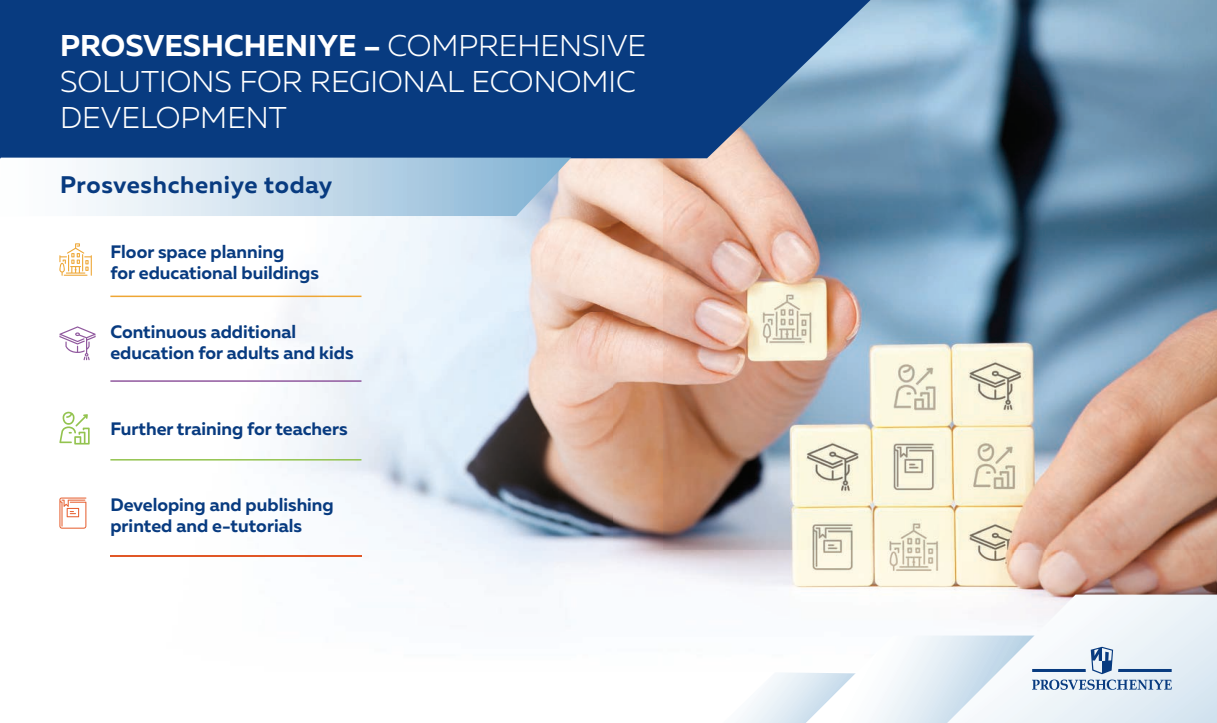
<style>
.page{position:relative;width:1217px;height:723px;background:#fff}
.page>*{position:absolute;margin:0;border:0;box-sizing:border-box;transform-origin:0 0}
.t1{font:300 30px/36px "Muller";color:#fff}
.t2{font:700 24px "Muller";letter-spacing:.03em;color:#083b80}
.t3{font:700 18px/21px "Muller";color:#083b80}
.s1{font-weight:700}
</style>
<div class="page">
<img style="left:662px;top:0;width:554px;height:594px">
<img style="left:110px;top:158px;width:501px;height:154px">
<img style="left:611px;top:158px;width:51px;height:392px">
<img style="left:407px;top:312px;width:205px;height:238px">
<svg style="left:0;top:0;width:870px;height:158px;background:#144586"></svg>
<svg style="left:0;top:158px;width:571px;height:58px"></svg>
<hr style="left:110px;top:296px;width:251px;height:1px;background:#eea634">
<hr style="left:110px;top:380px;width:251px;height:2px;background:#90589e">
<hr style="left:110px;top:459px;width:251px;height:1px;background:#93c34f">
<svg style="left:59px;top:243px;width:33px;height:33px"></svg>
<svg style="left:59px;top:326px;width:37px;height:34px"></svg>
<svg style="left:59px;top:497px;width:27px;height:32px"></svg>
<svg style="left:59px;top:412px;width:31px;height:32px"></svg>
<img style="left:253px;top:550px;width:962px;height:44px">
<img style="left:110px;top:555px;width:251px;height:2px">
<svg style="left:740px;top:594px;width:476px;height:129px"></svg>
<h1 class="t1" style="left:60px;top:27px;width:587px"><span class="s1">PROSVESHCHENIYE –</span> COMPREHENSIVE<br>SOLUTIONS FOR REGIONAL ECONOMIC<br>DEVELOPMENT</h1>
<h2 class="t2" style="left:60px;top:169px;width:274px">Prosveshcheniye today</h2>
<p class="t3" style="left:110px;top:241px;width:210px">Floor space planning<br>for educational buildings</p>
<p class="t3" style="left:110px;top:321px;width:245px">Continuous additional education for adults and kids</p>
<p class="t3" style="left:110px;top:419px;width:239px">Further training for teachers</p>
<p class="t3" style="left:110px;top:494px;width:225px">Developing and publishing printed and e-tutorials</p>
</div>
